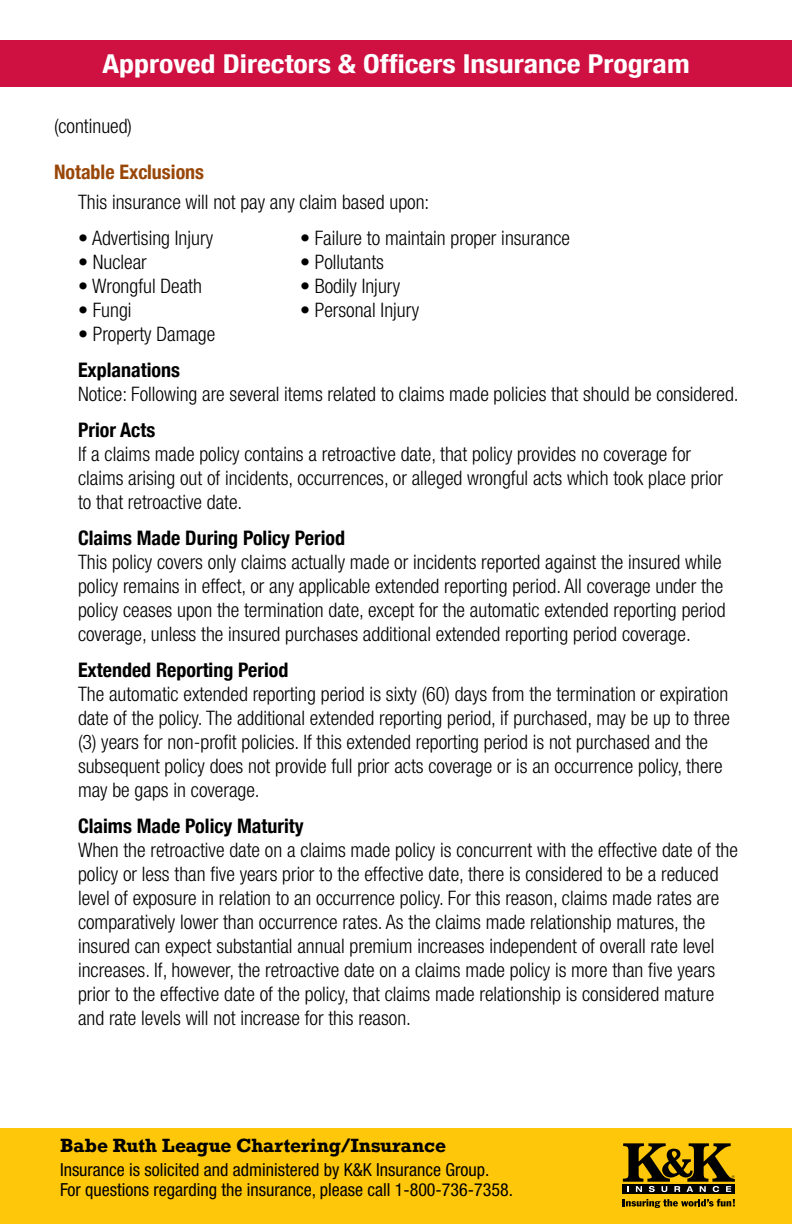
<style>
.page{position:relative;width:792px;height:1224px;background:#fff}
.page>*{position:absolute;margin:0;border:0;box-sizing:border-box;transform-origin:0 0}
.t1{font:700 condensed 26px "Helvetica Neue";color:#fff;scale:1.15 1}
.t2{font:300 condensed 20px/24px "Helvetica Neue LT Std";color:#000}
.t3{font:700 condensed 20px "Helvetica Neue";color:#000}
.t4{font:700 condensed 20px "Helvetica Neue";color:#994708}
.t5{font:condensed 18px/20px "Helvetica Neue LT Std";color:#000}
.t6{font:700 18px "Rockwell";color:#000}
</style>
<div class="page">
<div style="left:0;top:40px;width:792px;height:46px;background:#ce1141"></div>
<div style="left:0;top:1128px;width:792px;height:96px;background:#ffc709"></div>
<div style="left:623px;top:1184px;width:112px;height:10px;background:#000"></div>
<svg style="left:623px;top:1199px;width:112px;height:9px"></svg>
<svg style="left:623px;top:1143px;width:112px;height:49px"></svg>
<h1 class="t1" style="left:102px;top:42px;width:512px">Approved Directors &amp; Officers Insurance Program</h1>
<p class="t2" style="left:54px;top:114px;width:80px">(continued)</p>
<p class="t4" style="left:54px;top:155px;width:152px">Notable Exclusions</p>
<p class="t2" style="left:78px;top:190px;width:353px">This insurance will not pay any claim based upon:</p>
<p class="t2" style="left:78px;top:226px;width:137px">• Advertising Injury</p>
<p class="t2" style="left:300px;top:226px;width:272px">• Failure to maintain proper insurance</p>
<p class="t2" style="left:78px;top:250px;width:70px">• Nuclear</p>
<p class="t2" style="left:300px;top:250px;width:85px">• Pollutants</p>
<p class="t2" style="left:78px;top:274px;width:126px">• Wrongful Death</p>
<p class="t2" style="left:300px;top:274px;width:102px">• Bodily Injury</p>
<p class="t2" style="left:78px;top:298px;width:55px">• Fungi</p>
<p class="t2" style="left:300px;top:298px;width:121px">• Personal Injury</p>
<p class="t2" style="left:78px;top:322px;width:139px">• Property Damage</p>
<p class="t3" style="left:78px;top:353px;width:104px">Explanations</p>
<p class="t2" style="left:78px;top:382px;width:662px">Notice: Following are several items related to claims made policies that should be considered.</p>
<p class="t3" style="left:78px;top:413px;width:79px">Prior Acts</p>
<p class="t2" style="left:78px;top:442px;width:646px">If a claims made policy contains a retroactive date, that policy provides no coverage for claims arising out of incidents, occurrences, or alleged wrongful acts which took place prior to that retroactive date.</p>
<p class="t3" style="left:78px;top:521px;width:269px">Claims Made During Policy Period</p>
<p class="t2" style="left:78px;top:550px;width:649px">This policy covers only claims actually made or incidents reported against the insured while policy remains in effect, or any applicable extended reporting period. All coverage under the policy ceases upon the termination date, except for the automatic extended reporting period coverage, unless the insured purchases additional extended reporting period coverage.</p>
<p class="t3" style="left:78px;top:653px;width:212px">Extended Reporting Period</p>
<p class="t2" style="left:78px;top:682px;width:654px">The automatic extended reporting period is sixty (60) days from the termination or expiration date of the policy. The additional extended reporting period, if purchased, may be up to three (3) years for non-profit policies. If this extended reporting period is not purchased and the subsequent policy does not provide full prior acts coverage or is an occurrence policy, there may be gaps in coverage.</p>
<p class="t3" style="left:78px;top:809px;width:227px">Claims Made Policy Maturity</p>
<p class="t2" style="left:78px;top:838px;width:661px">When the retroactive date on a claims made policy is concurrent with the effective date of the policy or less than five years prior to the effective date, there is considered to be a reduced level of exposure in relation to an occurrence policy. For this reason, claims made rates are comparatively lower than occurrence rates. As the claims made relationship matures, the insured can expect substantial annual premium increases independent of overall rate level increases. If, however, the retroactive date on a claims made policy is more than five years prior to the effective date of the policy, that claims made relationship is considered mature and rate levels will not increase for this reason.</p>
<p class="t6" style="left:60px;top:1134px;width:387px">Babe Ruth League Chartering/Insurance</p>
<p class="t5" style="left:60px;top:1160px;width:455px">Insurance is solicited and administered by K&amp;K Insurance Group.<br>For questions regarding the insurance, please call 1-800-736-7358.</p>
</div>
